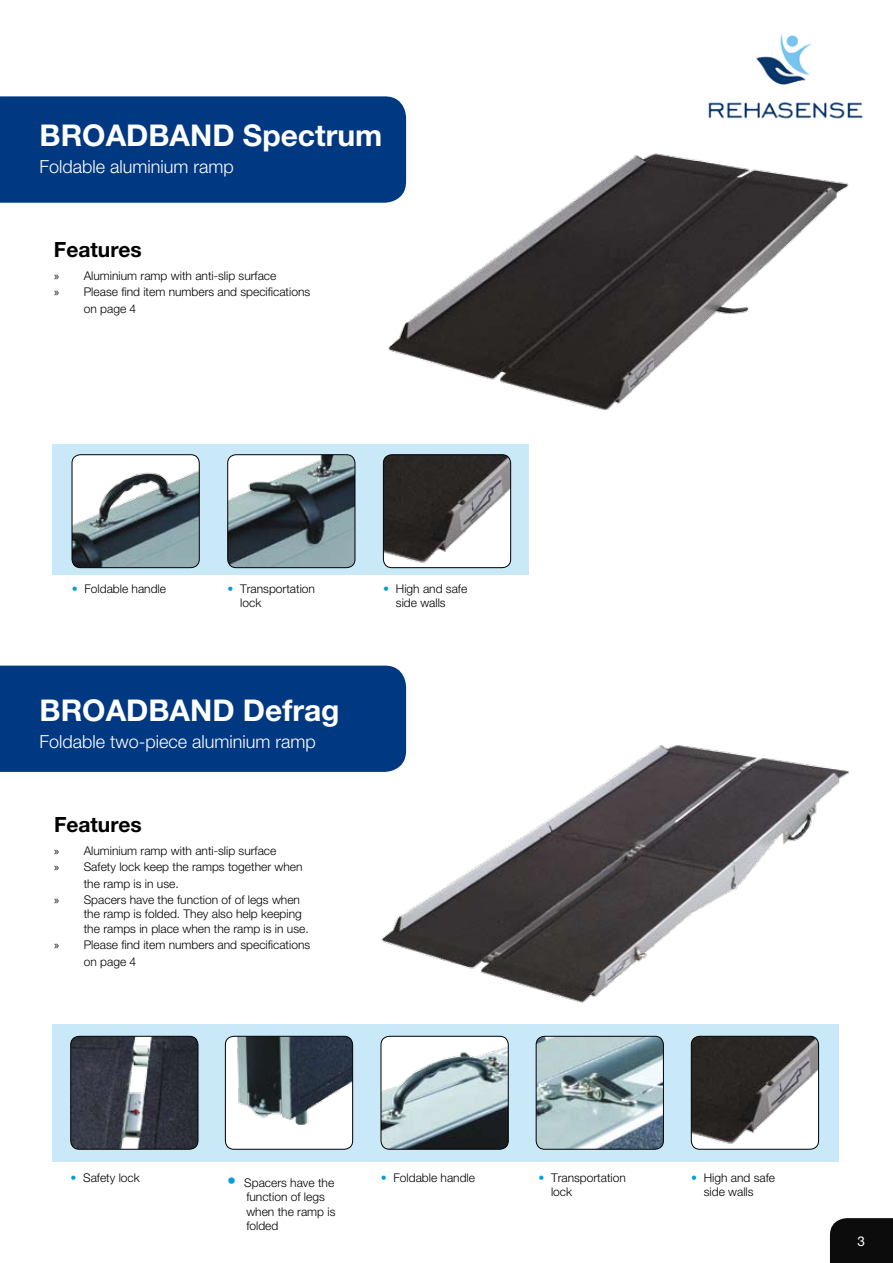
<style>
.page{position:relative;width:893px;height:1263px;background:#fff}
.page>*{position:absolute;margin:0;border:0;box-sizing:border-box;transform-origin:0 0}
.t1{font:700 30px "Helvetica Neue";color:#fff}
.t2{font:700 21px "Helvetica Neue";color:#000}
.t3{font:300 18px "Helvetica Neue";color:#fff}
.t4{font:300 12px/14.4px "Helvetica Neue";color:#000}
.t5{font:12px/16.5px "Myriad Pro";color:#000}
.s1{color:#009ee0}
.s2{font-size:18px;color:#009ee0}
</style>
<div class="page">
<div style="left:0;top:666px;width:406px;height:106px;background:#003882"></div>
<img style="left:375px;top:731px;width:474px;height:272px">
<div style="left:53px;top:1025px;width:786px;height:137px;background:#c9e9f8"></div>
<img style="left:71px;top:1036px;width:127px;height:113px;border-radius:9px">
<div style="left:71px;top:1036px;width:127px;height:113px;border:1px solid #000;border-radius:9px"></div>
<img style="left:381px;top:1036px;width:127px;height:113px;border-radius:9px">
<div style="left:381px;top:1036px;width:127px;height:113px;border:1px solid #000;border-radius:9px"></div>
<img style="left:536px;top:1036px;width:127px;height:113px;border-radius:9px">
<div style="left:536px;top:1036px;width:128px;height:113px;border:1px solid #000;border-radius:9px"></div>
<img style="left:691px;top:1036px;width:127px;height:113px;border-radius:9px">
<div style="left:691px;top:1036px;width:128px;height:113px;border:1px solid #000;border-radius:9px"></div>
<img style="left:225px;top:1036px;width:128px;height:113px;border-radius:9px">
<div style="left:225px;top:1036px;width:128px;height:113px;border:1px solid #000;border-radius:9px"></div>
<img style="left:708px;top:33px;width:154px;height:78px">
<img style="left:368px;top:111px;width:496px;height:325px;border-radius:9px">
<div style="left:0;top:96px;width:406px;height:107px;background:#003882"></div>
<div style="left:53px;top:444px;width:476px;height:131px;background:#c9e9f8"></div>
<img style="left:72px;top:455px;width:127px;height:113px;border-radius:9px">
<div style="left:72px;top:454px;width:127px;height:114px;border:1px solid #000;border-radius:9px"></div>
<img style="left:228px;top:455px;width:127px;height:113px;border-radius:9px">
<div style="left:228px;top:454px;width:127px;height:114px;border:1px solid #000;border-radius:9px"></div>
<img style="left:383px;top:455px;width:128px;height:113px;border-radius:9px">
<div style="left:383px;top:454px;width:128px;height:114px;border:1px solid #000;border-radius:9px"></div>
<div style="left:830px;top:1218px;width:63px;height:45px;background:#0c0c0d"></div>
<h1 class="t1" style="left:40px;top:117px;width:344px">BROADBAND Spectrum</h1>
<h3 class="t3" style="left:40px;top:156px;width:196px">Foldable aluminium ramp</h3>
<h2 class="t2" style="left:54px;top:237px;width:89px">Features</h2>
<p class="t4" style="left:84px;top:267px;width:228px;line-height:16.5px">Aluminium ramp with anti-slip surface<br>Please find item numbers and specifications on page 4</p>
<p class="t5" style="left:54px;top:267px;width:7px">» »</p>
<p class="t4" style="left:72px;top:581px;width:96px"><span class="s1">•</span> Foldable handle</p>
<p class="t4" style="left:240px;top:581px;width:76px;text-indent:-13px"><span class="s1">•</span> Transportation lock</p>
<h1 class="t1" style="left:40px;top:691px;width:302px">BROADBAND Defrag</h1>
<h3 class="t3" style="left:40px;top:730px;width:278px">Foldable two-piece aluminium ramp</h3>
<h2 class="t2" style="left:54px;top:811px;width:89px">Features</h2>
<p class="t5" style="left:54px;top:842px;width:7px">» »</p>
<p class="t5" style="left:54px;top:891px;width:7px">»</p>
<p class="t5" style="left:54px;top:937px;width:7px">»</p>
<p class="t4" style="left:84px;top:842px;width:220px;line-height:16.5px">Aluminium ramp with anti-slip surface Safety lock keep the ramps together when the ramp is in use.<br>Spacers have the function of of legs when</p>
<p class="t4" style="left:84px;top:907px;width:226px">the ramp is folded. They also help keeping the ramps in place when the ramp is in use.</p>
<p class="t4" style="left:84px;top:936px;width:228px;line-height:16.5px">Please find item numbers and specifications on page 4</p>
<p class="t4" style="left:396px;top:581px;width:73px;text-indent:-13px"><span class="s1">•</span> High and safe side walls</p>
<p class="t4" style="left:71px;top:1170px;width:71px"><span class="s1">•</span> Safety lock</p>
<p class="t4" style="left:381px;top:1170px;width:96px"><span class="s1">•</span> Foldable handle</p>
<p class="t4" style="left:551px;top:1170px;width:76px;text-indent:-13px"><span class="s1">•</span> Transportation lock</p>
<p class="t4" style="left:704px;top:1170px;width:73px;text-indent:-13px"><span class="s1">•</span> High and safe side walls</p>
<p class="t4" style="left:246px;top:1175px;width:91px;text-indent:-19px"><span class="s2">•</span> Spacers have the function of legs when the ramp is folded</p>
</div>
